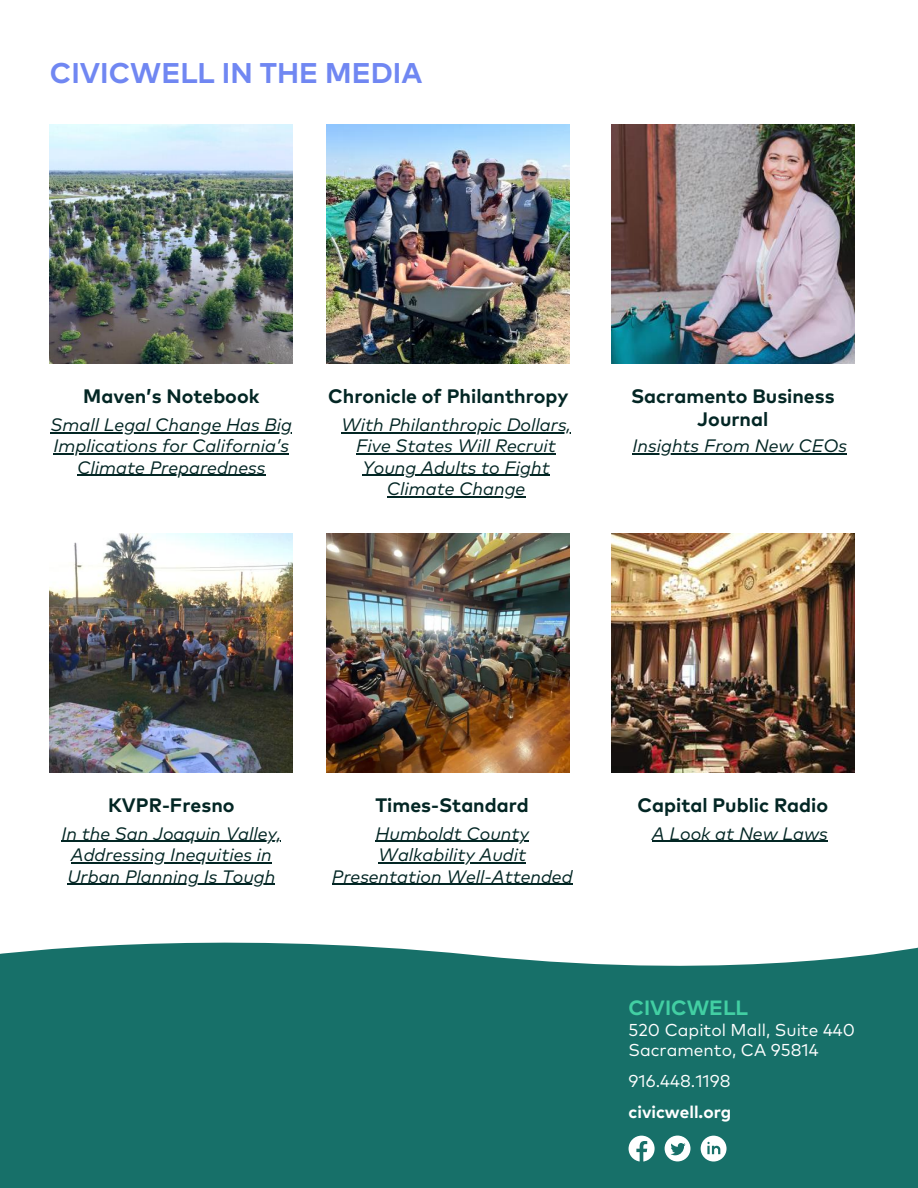
<style>
.page{position:relative;width:918px;height:1188px;background:#fff}
.page>*{position:absolute;margin:0;border:0;box-sizing:border-box;transform-origin:0 0}
.t1{font:700 28.5px "Mark Pro";color:#7087f2}
.t2{font:700 20.7px "Mark Pro";color:#42cfa3}
.t3{font:700 19.5px/22.5px "Mark Pro";color:#032624;text-align:center}
.t4{font:italic 18px/21.3px "Mark Pro";color:#032624;text-align:center}
.t5{font:17.25px/20.4px "Mark Pro";color:#fff}
.t6{font:700 17.25px "Mark Pro";color:#fff}
</style>
<div class="page">
<img style="left:50px;top:124px;width:243px;height:239px">
<hr style="left:51px;top:432px;width:241px;height:1px;background:#032624">
<hr style="left:54px;top:453px;width:235px;height:1px;background:#032624">
<hr style="left:77px;top:475px;width:188px;height:1px;background:#032624">
<img style="left:611px;top:124px;width:243px;height:240px">
<hr style="left:633px;top:454px;width:214px;height:1px;background:#032624">
<img style="left:327px;top:124px;width:243px;height:240px">
<hr style="left:341px;top:432px;width:230px;height:1px;background:#032624">
<hr style="left:356px;top:453px;width:200px;height:1px;background:#032624">
<hr style="left:362px;top:475px;width:188px;height:1px;background:#032624">
<hr style="left:387px;top:496px;width:138px;height:1px;background:#032624">
<img style="left:50px;top:533px;width:243px;height:240px">
<hr style="left:61px;top:841px;width:220px;height:1px;background:#032624">
<hr style="left:71px;top:862px;width:201px;height:1px;background:#032624">
<hr style="left:67px;top:884px;width:208px;height:1px;background:#032624">
<img style="left:611px;top:533px;width:243px;height:240px">
<hr style="left:652px;top:841px;width:176px;height:1px;background:#032624">
<img style="left:327px;top:533px;width:243px;height:240px">
<hr style="left:376px;top:841px;width:153px;height:1px;background:#032624">
<hr style="left:378px;top:862px;width:148px;height:1px;background:#032624">
<hr style="left:332px;top:884px;width:241px;height:1px;background:#032624">
<svg style="left:0;top:942px;width:918px;height:25px"></svg>
<div style="left:0;top:967px;width:918px;height:221px;background:#177069"></div>
<svg style="left:629px;top:1136px;width:25px;height:25px"></svg>
<svg style="left:665px;top:1136px;width:25px;height:25px"></svg>
<svg style="left:701px;top:1136px;width:26px;height:26px"></svg>
<h1 class="t1" style="left:50px;top:60px;width:374px">CIVICWELL IN THE MEDIA</h1>
<p class="t3" style="left:83px;top:386px;width:178px">Maven’s Notebook</p>
<p class="t4" style="left:51px;top:415px;width:243px">Small Legal Change Has Big<br>Implications for California’s<br>Climate Preparedness</p>
<p class="t3" style="left:328px;top:386px;width:242px">Chronicle of Philanthropy</p>
<p class="t4" style="left:341px;top:415px;width:231px">With Philanthropic Dollars,<br>Five States Will Recruit<br>Young Adults to Fight<br>Climate Change</p>
<p class="t3" style="left:631px;top:386px;width:205px">Sacramento Business<br>Journal</p>
<p class="t4" style="left:633px;top:437px;width:216px">Insights From New CEOs</p>
<p class="t3" style="left:108px;top:795px;width:128px">KVPR-Fresno</p>
<p class="t4" style="left:61px;top:824px;width:221px">In the San Joaquin Valley,<br>Addressing Inequities in<br>Urban Planning Is Tough</p>
<p class="t3" style="left:375px;top:795px;width:155px">Times-Standard</p>
<p class="t4" style="left:332px;top:824px;width:242px">Humboldt County<br>Walkability Audit<br>Presentation Well-Attended</p>
<p class="t3" style="left:637px;top:795px;width:192px">Capital Public Radio</p>
<p class="t4" style="left:652px;top:824px;width:177px">A Look at New Laws</p>
<p class="t2" style="left:629px;top:998px;width:121px">CIVICWELL</p>
<p class="t5" style="left:629px;top:1021px;width:228px">520 Capitol Mall, Suite 440<br>Sacramento, CA 95814</p>
<p class="t5" style="left:629px;top:1072px;width:104px">916.448.1198</p>
<p class="t6" style="left:629px;top:1104px;width:104px">civicwell.org</p>
</div>
